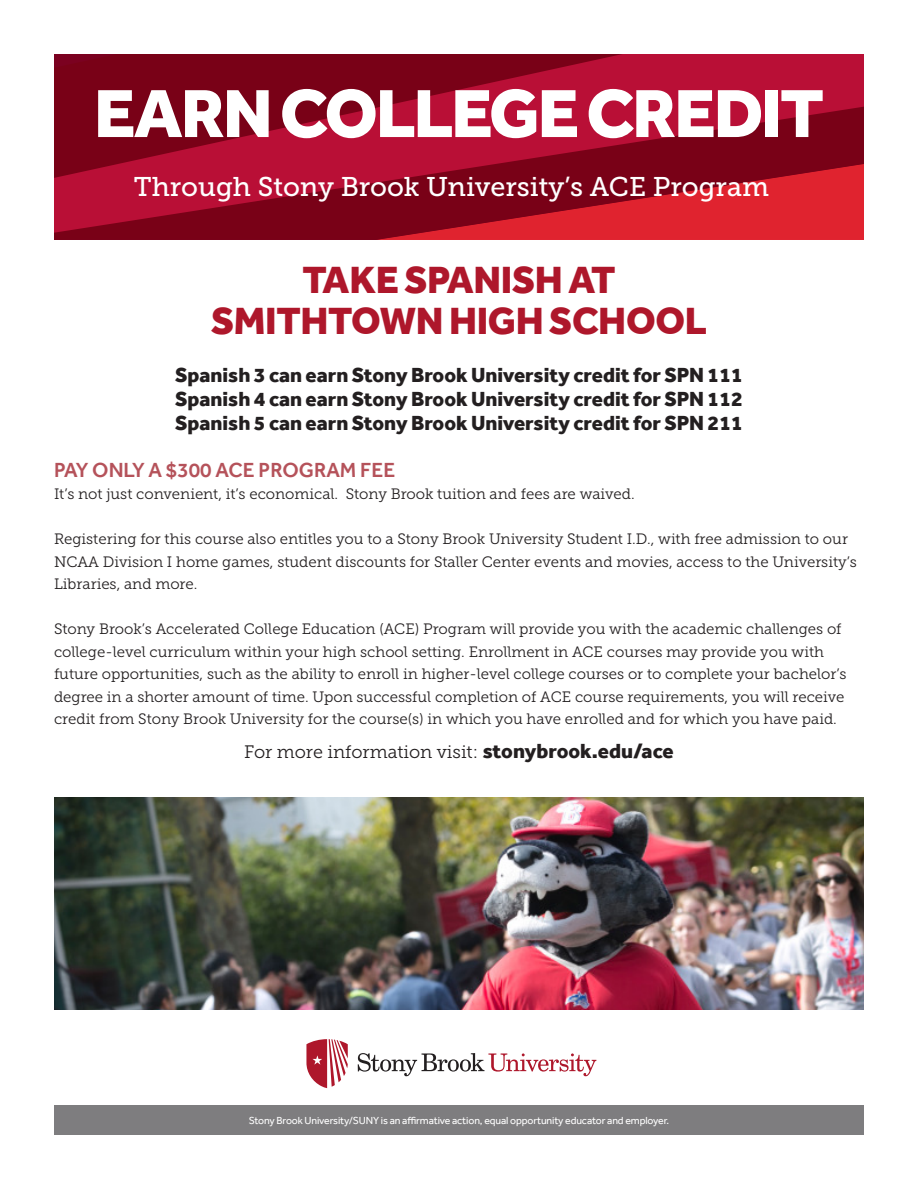
<style>
.page{position:relative;width:918px;height:1188px;background:#fff}
.page>*{position:absolute;margin:0;border:0;box-sizing:border-box;transform-origin:0 0}
.t1{font:800 70.2px "Effra";letter-spacing:-.03em;color:#fff}
.t2{font:800 39px/40.5px "Effra";letter-spacing:-.01em;color:#ae172b;text-align:center}
.t3{font:27px "Museo Slab 500";color:#fff}
.t4{font:800 21px "Effra";color:#231f20}
.t5{font:500 21px "Effra";color:#b5525a}
.t6{font:18px "Museo Slab 300";letter-spacing:-.005em;color:#231f20}
.t7{font:15px/22.5px "Museo Slab 300";color:#231f20}
.t8{font:10.5px "Effra";letter-spacing:-.01em;color:#fff}
.s1{font-family:"Effra";font-weight:800;font-size:21px}
</style>
<div class="page">
<svg style="left:54px;top:54px;width:810px;height:186px;background:#9e0a26"></svg>
<svg style="left:358px;top:1053px;width:238px;height:23px"></svg>
<svg style="left:306px;top:1039px;width:42px;height:49px"></svg>
<div style="left:54px;top:1106px;width:810px;height:29px;background:#7e7d7f"></div>
<img style="left:54px;top:798px;width:810px;height:212px">
<p class="t1" style="left:94px;top:70px;width:732px">EARN COLLEGE CREDIT</p>
<p class="t3" style="left:134px;top:171px;width:637px">Through Stony Brook University’s ACE Program</p>
<p class="t2" style="left:211px;top:259px;width:497px">TAKE SPANISH AT<br>SMITHTOWN HIGH SCHOOL</p>
<p class="t4" style="left:175px;top:362px;width:569px">Spanish 3 can earn Stony Brook University credit for SPN 111</p>
<p class="t4" style="left:175px;top:386px;width:569px">Spanish 4 can earn Stony Brook University credit for SPN 112</p>
<p class="t4" style="left:175px;top:410px;width:569px">Spanish 5 can earn Stony Brook University credit for SPN 211</p>
<p class="t5" style="left:54px;top:457px;width:343px">PAY ONLY A $300 ACE PROGRAM FEE</p>
<p class="t7" style="left:54px;top:483px;width:582px">It’s not just convenient, it’s economical. Stony Brook tuition and fees are waived.</p>
<p class="t7" style="left:54px;top:528px;width:804px">Registering for this course also entitles you to a Stony Brook University Student I.D., with free admission to our<br>NCAA Division I home games, student discounts for Staller Center events and movies, access to the University’s<br>Libraries, and more.</p>
<p class="t7" style="left:54px;top:618px;width:794px">Stony Brook’s Accelerated College Education (ACE) Program will provide you with the academic challenges of college-level curriculum within your high school setting. Enrollment in ACE courses may provide you with future opportunities, such as the ability to enroll in higher-level college courses or to complete your bachelor’s degree in a shorter amount of time. Upon successful completion of ACE course requirements, you will receive credit from Stony Brook University for the course(s) in which you have enrolled and for which you have paid.</p>
<p class="t6" style="left:244px;top:742px;width:431px">For more information visit: <span class="s1">stonybrook.edu/ace</span></p>
<p class="t8" style="left:249px;top:1115px;width:422px">Stony Brook University/SUNY is an affirmative action, equal opportunity educator and employer.</p>
</div>
